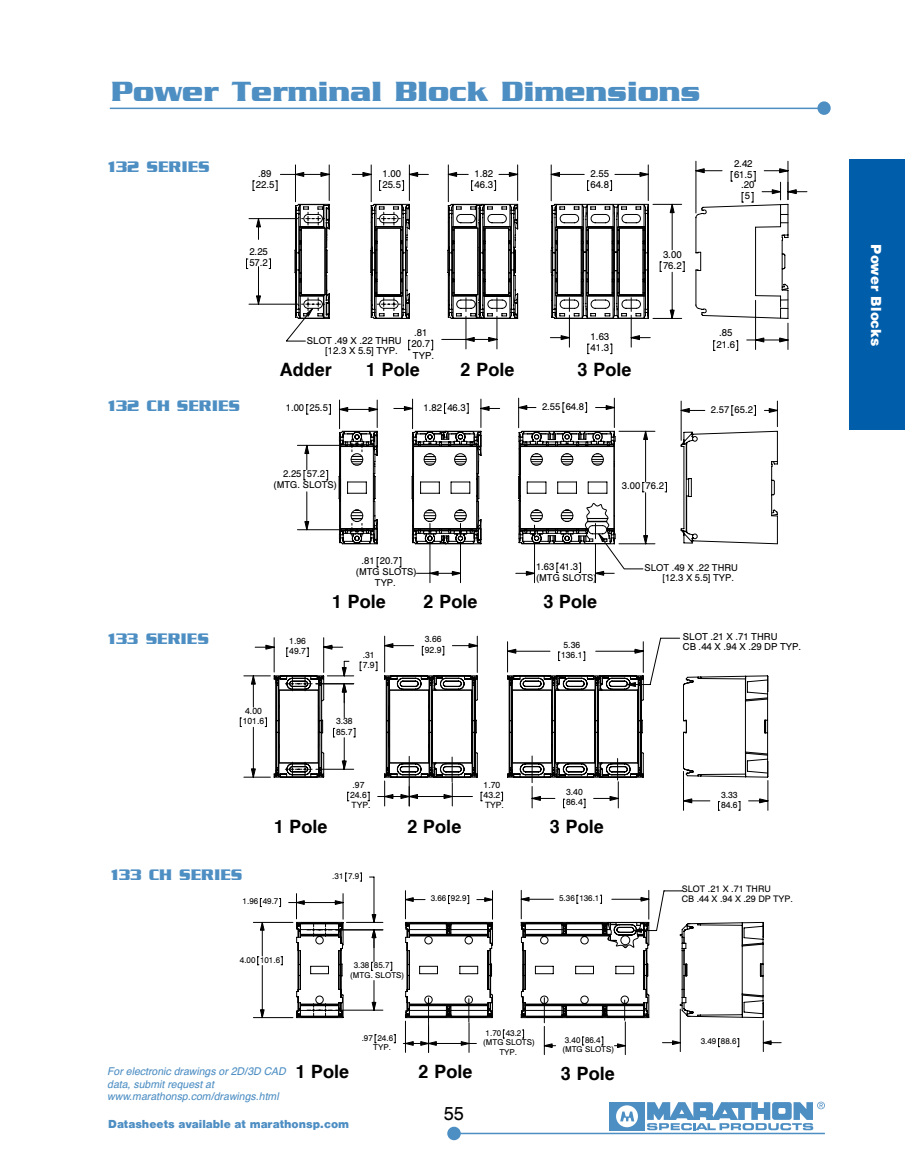
<style>
.page{position:relative;width:905px;height:1175px;background:#fff}
.page>*{position:absolute;margin:0;border:0;box-sizing:border-box;transform-origin:0 0}
.t1{font:700 30px "Serpentine LT";color:#4d8ec3}
.t2{font:700 18px "Helv";color:#000}
.t3{font:18px "Helv Normal";color:#000}
.t4{font:700 16.5px "Serpentine LT";color:#4d8ec3}
.t5{font:900 15px "Helv";color:#fff}
.t6{font:900 12px "Helv";color:#4d8ec3}
.t7{font:italic 10.5px/12.6px "Helv";color:#4d8ec3}
.t8{font:9.45px/11.2px "Helv Normal";color:#000}
.t9{font:9.3px/11.1px "Helv Normal";color:#000}
.t10{font:8.85px/9.4px "Helv Normal";color:#000}
.t11{font:8.55px/10.1px "Helv Normal";color:#000}
.t12{font:7.95px/9.4px "Helv Normal";color:#000}
</style>
<div class="page">
<div style="left:447px;top:1126px;width:14px;height:14px;background:#4d8ec3;border-radius:50%"></div>
<hr style="left:454px;top:1132px;width:370px;height:2px;background:#4d8ec3">
<div style="left:817px;top:101px;width:13px;height:14px;background:#4d8ec3;border-radius:50%"></div>
<hr style="left:110px;top:108px;width:711px;height:1px;background:#4d8ec3">
<div style="left:849px;top:160px;width:55px;height:270px;background:#005daa"></div>
<svg style="left:297px;top:398px;width:359px;height:185px"></svg>
<svg style="left:338px;top:430px;width:329px;height:114px"></svg>
<svg style="left:680px;top:400px;width:98px;height:144px"></svg>
<svg style="left:550px;top:164px;width:134px;height:190px"></svg>
<svg style="left:351px;top:164px;width:167px;height:186px"></svg>
<div style="left:376px;top:228px;width:25px;height:67px;border:1px solid #000"></div>
<svg style="left:246px;top:164px;width:84px;height:177px"></svg>
<div style="left:301px;top:228px;width:24px;height:67px;border:1px solid #000"></div>
<svg style="left:695px;top:161px;width:112px;height:190px"></svg>
<svg style="left:240px;top:635px;width:528px;height:176px"></svg>
<div style="left:609px;top:1102px;width:36px;height:28px;background:#4d8ec3"></div>
<div style="left:616px;top:1105px;width:22px;height:22px;background:#fff;border-radius:50%"></div>
<svg style="left:647px;top:1101px;width:177px;height:29px"></svg>
<svg style="left:620px;top:1111px;width:14px;height:10px"></svg>
<svg style="left:253px;top:872px;width:528px;height:183px"></svg>
<h1 class="t1" style="left:111px;top:74px;width:591px">Power Terminal Block Dimensions</h1>
<h3 class="t4" style="left:108px;top:157px;width:103px">132 SERIES</h3>
<p class="t8" style="left:256px;top:167px;width:20px">.89<br>22.5</p>
<p class="t8" style="left:249px;top:245px;width:20px">2.25<br>57.2</p>
<p class="t8" style="left:382px;top:167px;width:20px">1.00<br>25.5</p>
<p class="t8" style="left:474px;top:167px;width:20px">1.82<br>46.3</p>
<p class="t8" style="left:590px;top:167px;width:20px">2.55<br>64.8</p>
<p class="t8" style="left:663px;top:248px;width:20px">3.00<br>76.2</p>
<p class="t8" style="left:734px;top:158px;width:20px">2.42<br>61.5</p>
<p class="t8" style="left:741px;top:179px;width:15px;text-align:center">.20<br>5</p>
<p class="t8" style="left:414px;top:327px;width:15px">.81</p>
<p class="t8" style="left:413px;top:350px;width:23px">TYP.</p>
<p class="t8" style="left:325px;top:335px;width:78px;line-height:10.1px;text-indent:-18px">SLOT .49 X .22 THRU [12.3 X 5.5] TYP.</p>
<p class="t8" style="left:716px;top:327px;width:20px">.85<br>21.6</p>
<p class="t8" style="left:590px;top:330px;width:20px">1.63<br>41.3</p>
<p class="t8" style="left:411px;top:338px;width:20px">20.7</p>
<h3 class="t4" style="left:108px;top:396px;width:134px">132 CH SERIES</h3>
<h2 class="t2" style="left:280px;top:358px;width:54px">Adder</h2>
<h2 class="t2" style="left:366px;top:358px;width:55px">1 Pole</h2>
<h2 class="t2" style="left:460px;top:358px;width:55px">2 Pole</h2>
<h2 class="t2" style="left:577px;top:358px;width:55px">3 Pole</h2>
<p class="t9" style="left:286px;top:402px;width:44px">1.00 25.5</p>
<p class="t9" style="left:423px;top:401px;width:44px">1.82 46.3</p>
<p class="t9" style="left:274px;top:468px;width:65px;text-align:center">2.25 57.2 (MTG. SLOTS)</p>
<p class="t9" style="left:542px;top:400px;width:44px">2.55 64.8</p>
<p class="t9" style="left:622px;top:480px;width:44px">3.00 76.2</p>
<p class="t9" style="left:711px;top:403px;width:44px">2.57 65.2</p>
<h3 class="t4" style="left:108px;top:629px;width:102px">133 SERIES</h3>
<p class="t11" style="left:243px;top:706px;width:23px">4.00<br>101.6</p>
<p class="t11" style="left:289px;top:636px;width:18px">1.96<br>49.7</p>
<p class="t9" style="left:361px;top:555px;width:38px">.81 20.7</p>
<p class="t9" style="left:356px;top:566px;width:62px">(MTG SLOTS)</p>
<p class="t9" style="left:375px;top:577px;width:22px">TYP.</p>
<p class="t9" style="left:536px;top:561px;width:62px">1.63 41.3 (MTG SLOTS)</p>
<h2 class="t2" style="left:332px;top:590px;width:55px">1 Pole</h2>
<h2 class="t2" style="left:423px;top:590px;width:55px">2 Pole</h2>
<h2 class="t2" style="left:543px;top:590px;width:55px">3 Pole</h2>
<p class="t11" style="left:363px;top:650px;width:13px">.31<br>7.9</p>
<p class="t11" style="left:336px;top:716px;width:18px">3.38<br>85.7</p>
<p class="t11" style="left:425px;top:634px;width:18px">3.66<br>92.9</p>
<p class="t11" style="left:561px;top:640px;width:23px">5.36<br>136.1</p>
<h3 class="t4" style="left:111px;top:865px;width:133px">133 CH SERIES</h3>
<p class="t11" style="left:352px;top:780px;width:13px">.97</p>
<p class="t11" style="left:351px;top:800px;width:20px">TYP.</p>
<p class="t11" style="left:350px;top:790px;width:18px">24.6</p>
<p class="t11" style="left:483px;top:780px;width:18px">1.70</p>
<p class="t11" style="left:485px;top:800px;width:20px">TYP.</p>
<p class="t11" style="left:483px;top:790px;width:18px">43.2</p>
<p class="t11" style="left:566px;top:787px;width:18px">3.40<br>86.4</p>
<h2 class="t2" style="left:274px;top:815px;width:55px">1 Pole</h2>
<h2 class="t2" style="left:407px;top:815px;width:55px">2 Pole</h2>
<h2 class="t2" style="left:550px;top:815px;width:55px">3 Pole</h2>
<p class="t12" style="left:332px;top:871px;width:28px">.31 7.9</p>
<p class="t9" style="left:662px;top:563px;width:77px;line-height:9.9px;text-indent:-18px">SLOT .49 X .22 THRU [12.3 X 5.5] TYP.</p>
<p class="t8" style="left:682px;top:631px;width:120px;line-height:10.1px">SLOT .21 X .71 THRU<br>CB .44 X .94 X .29 DP TYP.</p>
<p class="t11" style="left:721px;top:789px;width:18px">3.33<br>84.6</p>
<p class="t12" style="left:242px;top:896px;width:37px">1.96 49.7</p>
<p class="t12" style="left:431px;top:893px;width:37px">3.66 92.9</p>
<p class="t12" style="left:559px;top:893px;width:42px">5.36 136.1</p>
<p class="t10" style="left:681px;top:884px;width:113px">SLOT .21 X .71 THRU<br>CB .44 X .94 X .29 DP TYP.</p>
<p class="t12" style="left:240px;top:954px;width:42px">4.00 101.6</p>
<p class="t12" style="left:350px;top:960px;width:55px;text-indent:4px">3.38 85.7 (MTG. SLOTS)</p>
<p class="t7" style="left:107px;top:1064px;width:180px">For electronic drawings or 2D/3D CAD data, submit request at www.marathonsp.com/drawings.html</p>
<p class="t12" style="left:361px;top:1032px;width:33px;text-align:right">.97 24.6<br>TYP.</p>
<p class="t12" style="left:485px;top:1028px;width:37px">1.70 43.2</p>
<p class="t12" style="left:483px;top:1037px;width:53px">(MTG SLOTS)</p>
<p class="t12" style="left:499px;top:1047px;width:19px">TYP.</p>
<p class="t12" style="left:562px;top:1035px;width:53px;text-indent:2px">3.40 86.4 (MTG SLOTS)</p>
<h2 class="t2" style="left:295px;top:1060px;width:55px">1 Pole</h2>
<h2 class="t2" style="left:418px;top:1060px;width:55px">2 Pole</h2>
<h2 class="t2" style="left:561px;top:1062px;width:55px">3 Pole</h2>
<p class="t12" style="left:700px;top:1036px;width:37px">3.49 88.6</p>
<p class="t6" style="left:108px;top:1116px;width:242px">Datasheets available at marathonsp.com</p>
<h2 class="t3" style="left:443px;top:1102px;width:22px">55</h2>
<h3 class="t5" style="left:885px;top:244px;width:103px;rotate:90deg">Power Blocks</h3>
</div>
